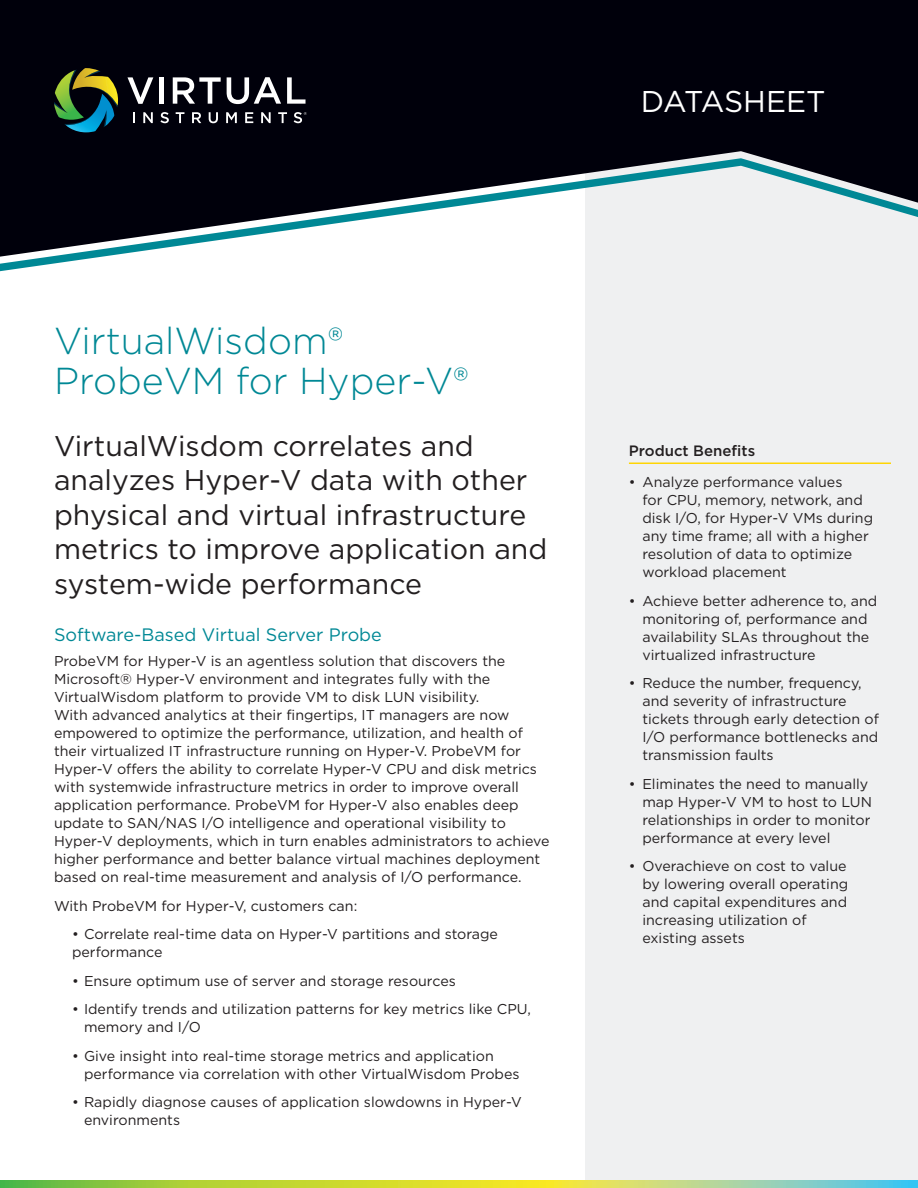
<style>
.page{position:relative;width:918px;height:1188px;background:#fff}
.page>*{position:absolute;margin:0;border:0;box-sizing:border-box;transform-origin:0 0}
.t1{font:300 37.5px "Gotham";color:#008895}
.Document_Type_Title{font:30px "Gotham";letter-spacing:-.005em;color:#fff}
.Heading{font:28.5px/34.5px "Gotham";color:#231f20}
.Subheading{font:18px "Gotham";color:#008895}
.Side_Bar_Bullet_Head{font:500 15px "Gotham";color:#231f20}
.Body_Copy{font:14.25px/18px "Gotham";color:#231f20}
.Body_Copy-2{font:14.25px "Gotham";color:#231f20}
</style>
<div class="page">
<div style="left:585px;top:0;width:333px;height:1188px;background:#eff0f1"></div>
<svg style="left:0;top:1180px;width:918px;height:8px;background:#afd45e"></svg>
<div style="left:0;top:0;width:918px;height:158px;background:#00000b"></div>
<svg style="left:0;top:158px;width:918px;height:114px"></svg>
<svg style="left:127px;top:77px;width:26px;height:27px"></svg>
<hr style="left:160px;top:77px;width:4px;height:27px;background:#fff">
<svg style="left:173px;top:77px;width:48px;height:27px"></svg>
<svg style="left:227px;top:77px;width:54px;height:27px"></svg>
<svg style="left:287px;top:77px;width:19px;height:27px"></svg>
<svg style="left:133px;top:112px;width:2px;height:11px"></svg>
<svg style="left:143px;top:112px;width:10px;height:11px"></svg>
<svg style="left:160px;top:112px;width:9px;height:11px"></svg>
<svg style="left:176px;top:112px;width:8px;height:11px"></svg>
<svg style="left:192px;top:112px;width:9px;height:11px"></svg>
<svg style="left:209px;top:112px;width:9px;height:11px"></svg>
<svg style="left:226px;top:112px;width:11px;height:11px"></svg>
<svg style="left:245px;top:112px;width:8px;height:11px"></svg>
<svg style="left:261px;top:112px;width:10px;height:11px"></svg>
<svg style="left:278px;top:112px;width:9px;height:11px"></svg>
<svg style="left:294px;top:112px;width:13px;height:11px"></svg>
<svg style="left:54px;top:68px;width:64px;height:64px;background:#38593a"></svg>
<hr style="left:629px;top:463px;width:262px;height:1px;background:#fed503">
<p class="Document_Type_Title" style="left:641px;top:83px;width:186px">DATASHEET</p>
<p class="t1" style="left:54px;top:317px;width:291px">VirtualWisdom®</p>
<p class="t1" style="left:54px;top:357px;width:416px">ProbeVM for Hyper-V®</p>
<p class="Heading" style="left:54px;top:428px;width:495px">VirtualWisdom correlates and analyzes Hyper-V data with other physical and virtual infrastructure metrics to improve application and system-wide performance</p>
<p class="Subheading" style="left:54px;top:623px;width:329px">Software-Based Virtual Server Probe</p>
<p class="Body_Copy" style="left:54px;top:652px;width:497px">ProbeVM for Hyper-V is an agentless solution that discovers the Microsoft® Hyper-V environment and integrates fully with the VirtualWisdom platform to provide VM to disk LUN visibility.<br>With advanced analytics at their fingertips, IT managers are now empowered to optimize the performance, utilization, and health of their virtualized IT infrastructure running on Hyper-V. ProbeVM for Hyper-V offers the ability to correlate Hyper-V CPU and disk metrics with systemwide infrastructure metrics in order to improve overall application performance. ProbeVM for Hyper-V also enables deep update to SAN/NAS I/O intelligence and operational visibility to Hyper-V deployments, which in turn enables administrators to achieve higher performance and better balance virtual machines deployment based on real-time measurement and analysis of I/O performance.</p>
<p class="Body_Copy-2" style="left:54px;top:897px;width:305px">With ProbeVM for Hyper-V, customers can:</p>
<p class="Body_Copy" style="left:72px;top:925px;width:428px">• Correlate real-time data on Hyper-V partitions and storage performance</p>
<p class="Body_Copy" style="left:72px;top:972px;width:385px">• Ensure optimum use of server and storage resources</p>
<p class="Body_Copy" style="left:84px;top:1000px;width:448px;text-indent:-12px">• Identify trends and utilization patterns for key metrics like CPU, memory and I/O</p>
<p class="Body_Copy" style="left:84px;top:1047px;width:437px;text-indent:-12px">• Give insight into real-time storage metrics and application performance via correlation with other VirtualWisdom Probes</p>
<p class="Body_Copy" style="left:84px;top:1093px;width:439px;text-indent:-12px">• Rapidly diagnose causes of application slowdowns in Hyper-V environments</p>
<p class="Side_Bar_Bullet_Head" style="left:629px;top:441px;width:128px">Product Benefits</p>
<p class="Body_Copy" style="left:642px;top:473px;width:232px;text-indent:-14px">• Analyze performance values<br>for CPU, memory, network, and disk I/O, for Hyper-V VMs during any time frame; all with a higher resolution of data to optimize workload placement</p>
<p class="Body_Copy" style="left:642px;top:591px;width:236px;text-indent:-14px">• Achieve better adherence to, and monitoring of, performance and availability SLAs throughout the virtualized infrastructure</p>
<p class="Body_Copy" style="left:642px;top:674px;width:238px;text-indent:-14px">• Reduce the number, frequency, and severity of infrastructure tickets through early detection of<br>I/O performance bottlenecks and transmission faults</p>
<p class="Body_Copy" style="left:642px;top:774px;width:231px;text-indent:-14px">• Eliminates the need to manually map Hyper-V VM to host to LUN relationships in order to monitor performance at every level</p>
<p class="Body_Copy" style="left:642px;top:857px;width:207px;text-indent:-14px">• Overachieve on cost to value by lowering overall operating and capital expenditures and increasing utilization of existing assets</p>
</div>
